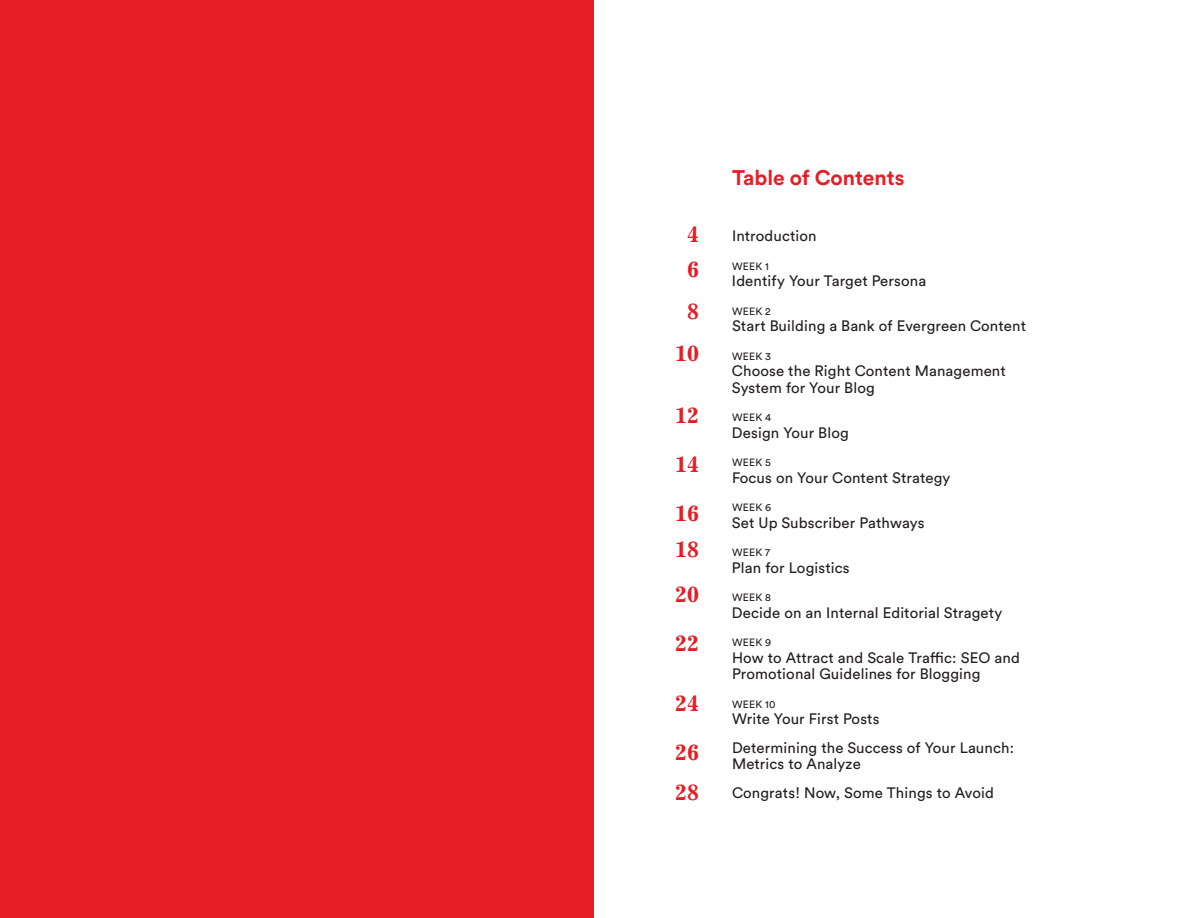
<style>
.page{position:relative;width:1188px;height:918px;background:#fff}
.page>*{position:absolute;margin:0;border:0;box-sizing:border-box;transform-origin:0 0}
.t1{font:22.5px/48.8px "News 706 BT Bold C";letter-spacing:.01em;color:#e51e26}
.t2{font:700 21px "Circular Std";color:#e51e26}
.t3{font:15px/16.5px "Circular Std";letter-spacing:.01em;color:#231f20}
.t4{font:10.5px "Circular Std";letter-spacing:.02em;color:#231f20}
</style>
<div class="page">
<div style="left:0;top:0;width:594px;height:918px;background:#e51e26"></div>
<h1 class="t1" style="left:687px;top:216px;width:13px;line-height:35.2px">4<br>6</h1>
<h1 class="t1" style="left:675px;top:290px;width:25px;line-height:42px;text-align:center">8<br>10</h1>
<h1 class="t1" style="left:675px;top:391px;width:25px;text-align:justify">12<br>14<br>16</h1>
<h1 class="t1" style="left:675px;top:526px;width:25px;line-height:45.3px">18<br>20</h1>
<h1 class="t1" style="left:675px;top:618px;width:25px">22</h1>
<h1 class="t1" style="left:675px;top:678px;width:25px">24<br>26</h1>
<h1 class="t1" style="left:675px;top:768px;width:25px">28</h1>
<h2 class="t2" style="left:732px;top:164px;width:174px">Table of Contents</h2>
<p class="t3" style="left:732px;top:228px;width:86px">Introduction</p>
<p class="t4" style="left:732px;top:260px;width:38px">WEEK 1</p>
<p class="t3" style="left:732px;top:273px;width:196px">Identify Your Target Persona</p>
<p class="t4" style="left:732px;top:305px;width:40px">WEEK 2</p>
<p class="t3" style="left:732px;top:318px;width:296px">Start Building a Bank of Evergreen Content</p>
<p class="t4" style="left:732px;top:350px;width:41px">WEEK 3</p>
<p class="t3" style="left:732px;top:363px;width:275px">Choose the Right Content Management<br>System for Your Blog</p>
<p class="t4" style="left:732px;top:411px;width:41px">WEEK 4</p>
<p class="t3" style="left:732px;top:424px;width:118px">Design Your Blog</p>
<p class="t4" style="left:732px;top:456px;width:41px">WEEK 5</p>
<p class="t3" style="left:732px;top:469px;width:220px">Focus on Your Content Strategy</p>
<p class="t4" style="left:732px;top:501px;width:41px">WEEK 6</p>
<p class="t3" style="left:732px;top:514px;width:194px">Set Up Subscriber Pathways</p>
<p class="t4" style="left:732px;top:546px;width:40px">WEEK 7</p>
<p class="t3" style="left:732px;top:559px;width:119px">Plan for Logistics</p>
<p class="t4" style="left:732px;top:591px;width:41px">WEEK 8</p>
<p class="t3" style="left:732px;top:604px;width:272px">Decide on an Internal Editorial Stragety</p>
<p class="t4" style="left:732px;top:636px;width:41px">WEEK 9</p>
<p class="t3" style="left:732px;top:649px;width:289px">How to Attract and Scale Traffic: SEO and<br>Promotional Guidelines for Blogging</p>
<p class="t4" style="left:732px;top:698px;width:45px">WEEK 10</p>
<p class="t3" style="left:732px;top:705px;width:284px;line-height:28.5px">Write Your First Posts<br>Determining the Success of Your Launch:</p>
<p class="t3" style="left:732px;top:750px;width:263px;line-height:28.5px">Metrics to Analyze<br>Congrats! Now, Some Things to Avoid</p>
</div>
